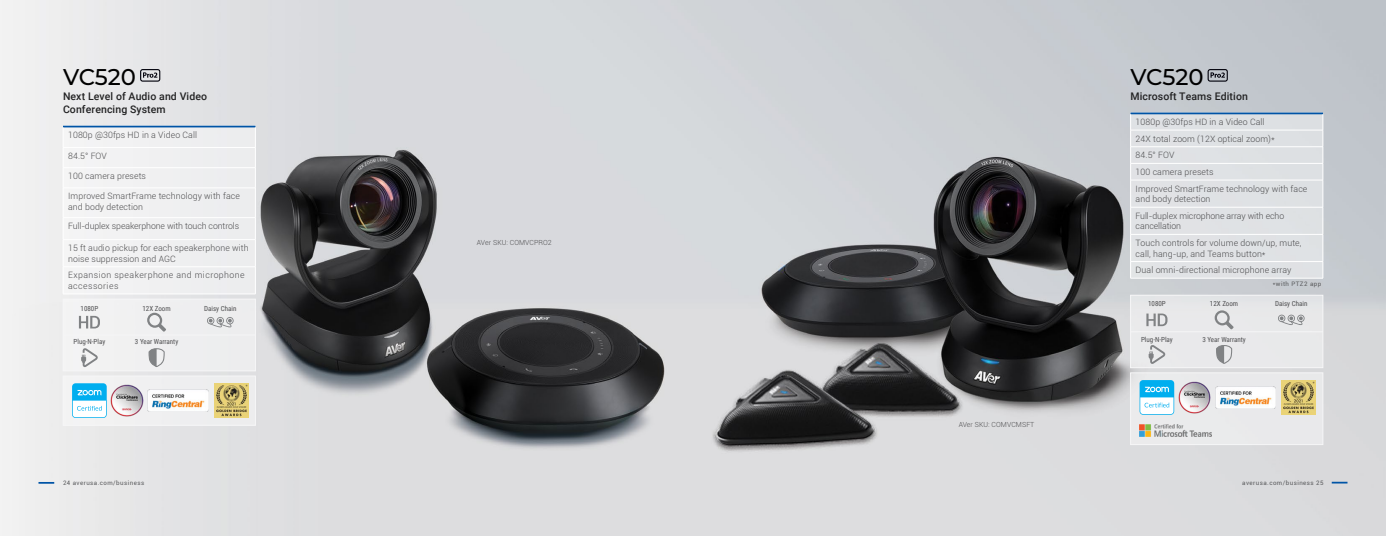
<style>
.page{position:relative;width:1386px;height:536px;background:#fff}
.page>*{position:absolute;margin:0;border:0;box-sizing:border-box;transform-origin:0 0}
.t1{font:500 22.75px "Montserrat";letter-spacing:-.005em;color:#000}
.t2{font:500 10.5px/13.1px "Roboto";letter-spacing:.01em;color:#222223}
.t3{font:300 8.75px/16.6px "Roboto";letter-spacing:.01em;color:#4d4d4f}
.t4{font:300 8.75px/16.6px "Roboto";letter-spacing:-.01em;color:#4d4d4f}
.t5{font:300 8.75px/10.5px "Roboto";letter-spacing:.05em;color:#4d4d4f}
.t6{font:7px "Roboto Condensed";color:#4d4d4f}
.t7{font:300 7px "Roboto";letter-spacing:.01em;color:#4d4d4f}
.t8{font:6.12px "Roboto";letter-spacing:.075em;color:#58595b}
</style>
<div class="page">
<img style="left:0;top:0;width:1386px;height:536px">
<div style="left:63px;top:126px;width:193px;height:168px;background:#f0f0f1"></div>
<div style="left:1131px;top:112px;width:192px;height:166px;background:#dfe2e5"></div>
<svg style="left:39px;top:482px;width:15px;height:1px"></svg>
<svg style="left:1332px;top:481px;width:16px;height:2px"></svg>
<div style="left:63px;top:299px;width:192px;height:72px;background:#efeff0"></div>
<div style="left:1131px;top:295px;width:192px;height:72px;background:#e9e9ea"></div>
<hr style="left:63px;top:335px;width:193px;height:1px;background:#f6f6f7">
<hr style="left:1131px;top:331px;width:192px;height:1px;background:#f6f6f7">
<hr style="left:63px;top:147px;width:193px;height:1px;background:#fff">
<hr style="left:63px;top:167px;width:193px;height:1px;background:#fff">
<hr style="left:63px;top:188px;width:193px;height:1px;background:#fff">
<hr style="left:63px;top:217px;width:193px;height:1px;background:#fff">
<hr style="left:63px;top:239px;width:193px;height:1px;background:#fff">
<hr style="left:63px;top:266px;width:193px;height:1px;background:#fff">
<hr style="left:63px;top:294px;width:193px;height:1px;background:#fff">
<hr style="left:63px;top:126px;width:193px;height:1px;background:#0054a6">
<svg style="left:63px;top:127px;width:1px;height:167px"></svg>
<svg style="left:255px;top:127px;width:1px;height:167px"></svg>
<hr style="left:1131px;top:130px;width:192px;height:1px;background:#fff">
<hr style="left:1131px;top:146px;width:192px;height:1px;background:#fff">
<hr style="left:1131px;top:163px;width:192px;height:1px;background:#fff">
<hr style="left:1131px;top:180px;width:192px;height:1px;background:#fff">
<hr style="left:1131px;top:207px;width:192px;height:1px;background:#fff">
<hr style="left:1131px;top:234px;width:192px;height:1px;background:#fff">
<hr style="left:1131px;top:261px;width:192px;height:1px;background:#fff">
<hr style="left:1131px;top:278px;width:192px;height:1px;background:#fff">
<hr style="left:1131px;top:112px;width:192px;height:2px;background:#0054a6">
<svg style="left:1130px;top:114px;width:1px;height:164px"></svg>
<svg style="left:1323px;top:114px;width:1px;height:164px"></svg>
<div style="left:63px;top:376px;width:192px;height:49px;background:#efeff0"></div>
<div style="left:1131px;top:372px;width:192px;height:72px;background:#e9e9eb"></div>
<svg style="left:140px;top:69px;width:20px;height:13px"></svg>
<svg style="left:1208px;top:69px;width:20px;height:13px"></svg>
<svg style="left:1215px;top:310px;width:19px;height:19px"></svg>
<svg style="left:1278px;top:314px;width:27px;height:11px"></svg>
<svg style="left:1216px;top:345px;width:16px;height:19px"></svg>
<svg style="left:1146px;top:313px;width:21px;height:13px"></svg>
<svg style="left:1149px;top:345px;width:16px;height:19px"></svg>
<div style="left:1140px;top:380px;width:34px;height:34px;background:#00aeef;border-radius:3px"></div>
<svg style="left:1140px;top:386px;width:34px;height:28px"></svg>
<img style="left:1282px;top:380px;width:34px;height:34px">
<svg style="left:147px;top:312px;width:19px;height:19px"></svg>
<svg style="left:207px;top:317px;width:27px;height:10px"></svg>
<svg style="left:149px;top:348px;width:16px;height:19px"></svg>
<svg style="left:79px;top:316px;width:21px;height:12px"></svg>
<svg style="left:81px;top:348px;width:17px;height:19px"></svg>
<div style="left:72px;top:383px;width:35px;height:35px;background:#00aeef;border-radius:3px"></div>
<svg style="left:73px;top:390px;width:33px;height:27px"></svg>
<img style="left:214px;top:383px;width:34px;height:34px">
<img style="left:148px;top:389px;width:60px;height:22px">
<img style="left:1215px;top:386px;width:61px;height:22px">
<img style="left:1140px;top:424px;width:71px;height:12px">
<img style="left:1178px;top:381px;width:33px;height:32px">
<img style="left:111px;top:384px;width:32px;height:32px">
<h1 class="t1" style="left:63px;top:68px;width:75px">VC520</h1>
<h1 class="t1" style="left:1130px;top:68px;width:75px">VC520</h1>
<p class="t2" style="left:63px;top:90px;width:146px">Next Level of Audio and Video<br>Conferencing System</p>
<p class="t2" style="left:1130px;top:90px;width:119px">Microsoft Teams Edition</p>
<p class="t3" style="left:68px;top:126px;width:130px">1080p @30fps HD in a Video Call</p>
<p class="t3" style="left:68px;top:148px;width:40px">84.5° FOV</p>
<p class="t3" style="left:68px;top:168px;width:79px">100 camera presets</p>
<p class="t3" style="left:68px;top:192px;width:173px;line-height:10.5px">Improved SmartFrame technology with face and body detection</p>
<p class="t4" style="left:68px;top:218px;width:173px">Full-duplex speakerphone with touch controls</p>
<p class="t3" style="left:68px;top:243px;width:182px;line-height:10.5px">15 ft audio pickup for each speakerphone with noise suppression and AGC</p>
<p class="t5" style="left:68px;top:270px;width:178px">Expansion speakerphone and microphone accessories</p>
<p class="t3" style="left:1136px;top:113px;width:173px">1080p @30fps HD in a Video Call<br>24X total zoom (12X optical zoom)*<br>84.5° FOV<br>100 camera presets<br>Improved SmartFrame technology with face</p>
<p class="t4" style="left:1136px;top:191px;width:150px">and body detection<br>Full-duplex microphone array with echo</p>
<p class="t3" style="left:1136px;top:218px;width:167px">cancellation<br>Touch controls for volume down/up, mute,</p>
<p class="t3" style="left:1136px;top:246px;width:157px">call, hang-up, and Teams button*<br>Dual omni-directional microphone array</p>
<p class="t7" style="left:477px;top:237px;width:76px">AVer SKU: COMVCPRO2</p>
<p class="t8" style="left:1273px;top:281px;width:50px">*with PTZ2 app</p>
<p class="t6" style="left:81px;top:306px;width:19px">1080P</p>
<p class="t6" style="left:142px;top:306px;width:30px">12X Zoom</p>
<p class="t6" style="left:204px;top:306px;width:34px">Daisy Chain</p>
<p class="t6" style="left:1148px;top:300px;width:19px">1080P</p>
<p class="t6" style="left:1210px;top:300px;width:30px">12X Zoom</p>
<p class="t6" style="left:1275px;top:300px;width:34px">Daisy Chain</p>
<p class="t6" style="left:74px;top:339px;width:33px">Plug-N-Play</p>
<p class="t6" style="left:1141px;top:336px;width:33px">Plug-N-Play</p>
<p class="t6" style="left:135px;top:339px;width:45px">3 Year Warranty</p>
<p class="t6" style="left:1202px;top:336px;width:45px">3 Year Warranty</p>
<p class="t7" style="left:959px;top:419px;width:77px">AVer SKU: COMVCMSFT</p>
<p class="t8" style="left:63px;top:480px;width:83px">24 averusa.com/business</p>
<p class="t8" style="left:1242px;top:480px;width:83px">averusa.com/business 25</p>
</div>
